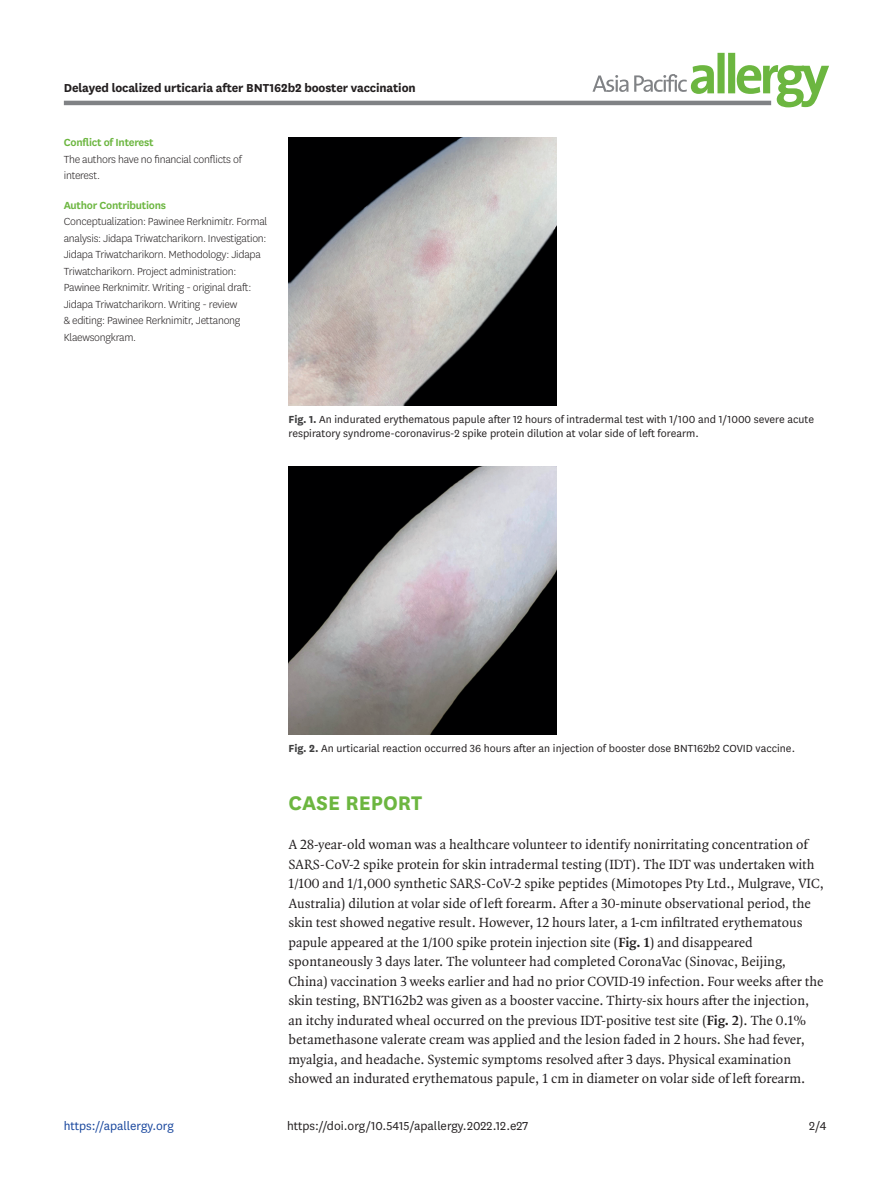
<style>
.page{position:relative;width:893px;height:1191px;background:#fff}
.page>*{position:absolute;margin:0;border:0;box-sizing:border-box;transform-origin:0 0}
.body_title1{font:700 23.1px "National";color:#6cb640}
.body_p_first{font:14.25px/19.5px "Quadraat OT";color:#231f20}
.alt-title-type{font:700 13.5px "National";letter-spacing:-.01em;color:#231f20}
.doi_running_footer{font:13.5px "National";color:#231f20}
.t1{font:13.5px "National";color:#18469d}
.conflict_p{font:300 12px/16.5px "National";letter-spacing:-.02em;color:#231f20}
.fig_caption{font:12px/13.5px "National";color:#231f20}
.conflict_title{font:600 12px "National";letter-spacing:-.02em;color:#6cb640}
.s1{font-weight:700;color:#3e3e3f}
.s2{font-weight:700}
</style>
<div class="page">
<hr style="left:64px;top:101px;width:707px;height:4px;background:#808285">
<svg style="left:592px;top:53px;width:237px;height:54px"></svg>
<img style="left:289px;top:137px;width:267px;height:268px">
<img style="left:289px;top:466px;width:267px;height:268px">
<p class="alt-title-type" style="left:64px;top:78px;width:353px">Delayed localized urticaria after BNT162b2 booster vaccination</p>
<p class="conflict_title" style="left:64px;top:134px;width:91px">Conflict of Interest</p>
<p class="conflict_p" style="left:64px;top:151px;width:179px">The authors have no financial conflicts of interest.</p>
<p class="conflict_title" style="left:64px;top:197px;width:104px">Author Contributions</p>
<p class="conflict_p" style="left:64px;top:213px;width:205px">Conceptualization: Pawinee Rerknimitr. Formal analysis: Jidapa Triwatcharikorn. Investigation:<br>Jidapa Triwatcharikorn. Methodology: Jidapa Triwatcharikorn. Project administration:<br>Pawinee Rerknimitr. Writing - original draft:<br>Jidapa Triwatcharikorn. Writing - review<br>&amp; editing: Pawinee Rerknimitr, Jettanong Klaewsongkram.</p>
<p class="fig_caption" style="left:289px;top:412px;width:527px"><span class="s1">Fig. 1.</span> An indurated erythematous papule after 12 hours of intradermal test with 1/100 and 1/1000 severe acute respiratory syndrome-coronavirus-2 spike protein dilution at volar side of left forearm.</p>
<p class="fig_caption" style="left:289px;top:741px;width:508px"><span class="s1">Fig. 2.</span> An urticarial reaction occurred 36 hours after an injection of booster dose BNT162b2 COVID vaccine.</p>
<p class="body_title1" style="left:289px;top:787px;width:135px">CASE REPORT</p>
<p class="body_p_first" style="left:289px;top:835px;width:537px">A 28-year-old woman was a healthcare volunteer to identify nonirritating concentration of SARS-CoV-2 spike protein for skin intradermal testing (IDT). The IDT was undertaken with 1/100 and 1/1,000 synthetic SARS-CoV-2 spike peptides (Mimotopes Pty Ltd., Mulgrave, VIC, Australia) dilution at volar side of left forearm. After a 30-minute observational period, the skin test showed negative result. However, 12 hours later, a 1-cm infiltrated erythematous papule appeared at the 1/100 spike protein injection site (<span class="s2">Fig. 1</span>) and disappeared spontaneously 3 days later. The volunteer had completed CoronaVac (Sinovac, Beijing, China) vaccination 3 weeks earlier and had no prior COVID-19 infection. Four weeks after the skin testing, BNT162b2 was given as a booster vaccine. Thirty-six hours after the injection, an itchy indurated wheal occurred on the previous IDT-positive test site (<span class="s2">Fig. 2</span>). The 0.1% betamethasone valerate cream was applied and the lesion faded in 2 hours. She had fever, myalgia, and headache. Systemic symptoms resolved after 3 days. Physical examination showed an indurated erythematous papule, 1 cm in diameter on volar side of left forearm.</p>
<p class="doi_running_footer" style="left:809px;top:1116px;width:19px">2/4</p>
<p class="t1" style="left:64px;top:1116px;width:112px">https://apallergy.org</p>
<p class="doi_running_footer" style="left:287px;top:1116px;width:243px">https://doi.org/10.5415/apallergy.2022.12.e27</p>
</div>
